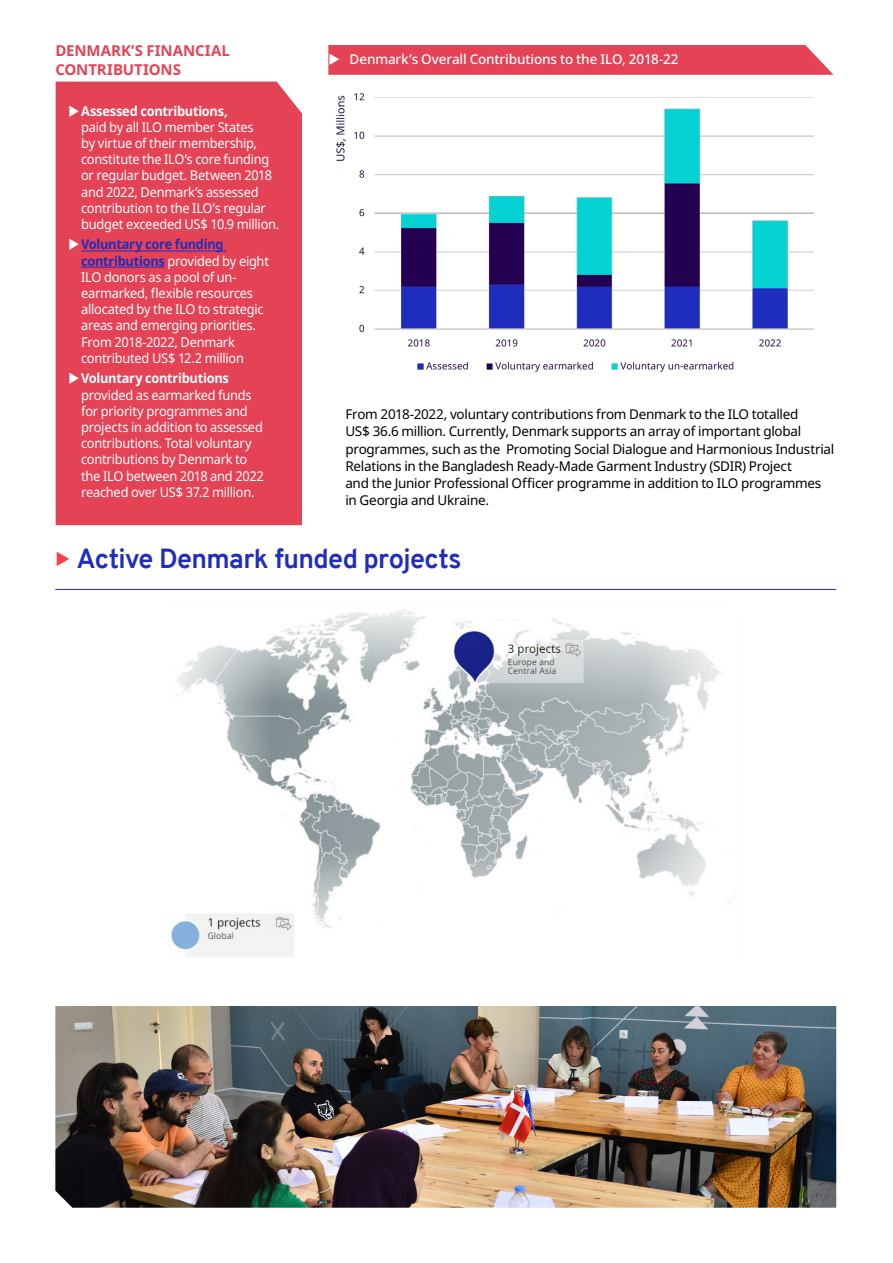
<style>
.page{position:relative;width:893px;height:1263px;background:#fff}
.page>*{position:absolute;margin:0;border:0;box-sizing:border-box;transform-origin:0 0}
.t1{font:700 27px "Overpass";letter-spacing:-.025em;color:#1e2dbe}
.Fact_sheet_A4_-_Sub{font:700 15px/19.5px "Noto Sans";letter-spacing:-.005em;color:#e44356}
.t2{font:13.5px/16.2px "Noto Sans";letter-spacing:-.02em;color:#fff;scale:.95 1}
.PARDEV_body{font:13.5px/17.2px "Noto Sans";letter-spacing:-.02em;color:#000}
.t3{font:500 13.5px "Noto Sans";letter-spacing:-.01em;color:#fff}
.s1{font-weight:700}
.s2{font-weight:700;color:#1e2dbe}
</style>
<div class="page">
<div style="left:56px;top:82px;width:246px;height:443px;background:#e44356"></div>
<hr style="left:81px;top:251px;width:145px;height:1px;background:#1e2dbe">
<hr style="left:81px;top:267px;width:84px;height:1px;background:#1e2dbe">
<img style="left:335px;top:93px;width:479px;height:279px">
<img style="left:171px;top:610px;width:550px;height:347px">
<hr style="left:55px;top:589px;width:781px;height:1px;background:#1e2dbe">
<img style="left:55px;top:1006px;width:781px;height:202px">
<div style="left:328px;top:45px;width:505px;height:30px;background:#e44356"></div>
<svg style="left:69px;top:105px;width:10px;height:11px"></svg>
<svg style="left:69px;top:239px;width:10px;height:11px"></svg>
<svg style="left:69px;top:373px;width:10px;height:11px"></svg>
<p class="Fact_sheet_A4_-_Sub" style="left:55px;top:41px;width:176px">DENMARK’S FINANCIAL<br>CONTRIBUTIONS</p>
<p class="t2" style="left:81px;top:103px;width:210px"><span class="s1">Assessed contributions,<br></span>paid by all ILO member States<br>by virtue of their membership, constitute the ILO’s core funding or regular budget. Between 2018 and 2022, Denmark’s assessed contribution to the ILO’s regular budget exceeded US$ 10.9 million.</p>
<p class="t2" style="left:81px;top:237px;width:199px"><span class="s2">Voluntary core funding contributions</span> provided by eight<br>ILO donors as a pool of un&shy;earmarked, flexible resources allocated by the ILO to strategic areas and emerging priorities.<br>From 2018-2022, Denmark contributed US$ 12.2 million</p>
<p class="t2" style="left:81px;top:371px;width:194px"><span class="s1">Voluntary contributions </span>provided as earmarked funds for priority programmes and projects in addition to assessed contributions. Total voluntary contributions by Denmark to the ILO between 2018 and 2022 reached over US$ 37.2 million.</p>
<p class="t3" style="left:350px;top:50px;width:330px">Denmark’s Overall Contributions to the ILO, 2018-22</p>
<p class="PARDEV_body" style="left:345px;top:406px;width:491px">From 2018-2022, voluntary contributions from Denmark to the ILO totalled<br>US$ 36.6 million. Currently, Denmark supports an array of important global programmes, such as the Promoting Social Dialogue and Harmonious Industrial Relations in the Bangladesh Ready-Made Garment Industry (SDIR) Project<br>and the Junior Professional Officer programme in addition to ILO programmes in Georgia and Ukraine.</p>
<p class="t1" style="left:77px;top:539px;width:386px">Active Denmark funded projects</p>
</div>
